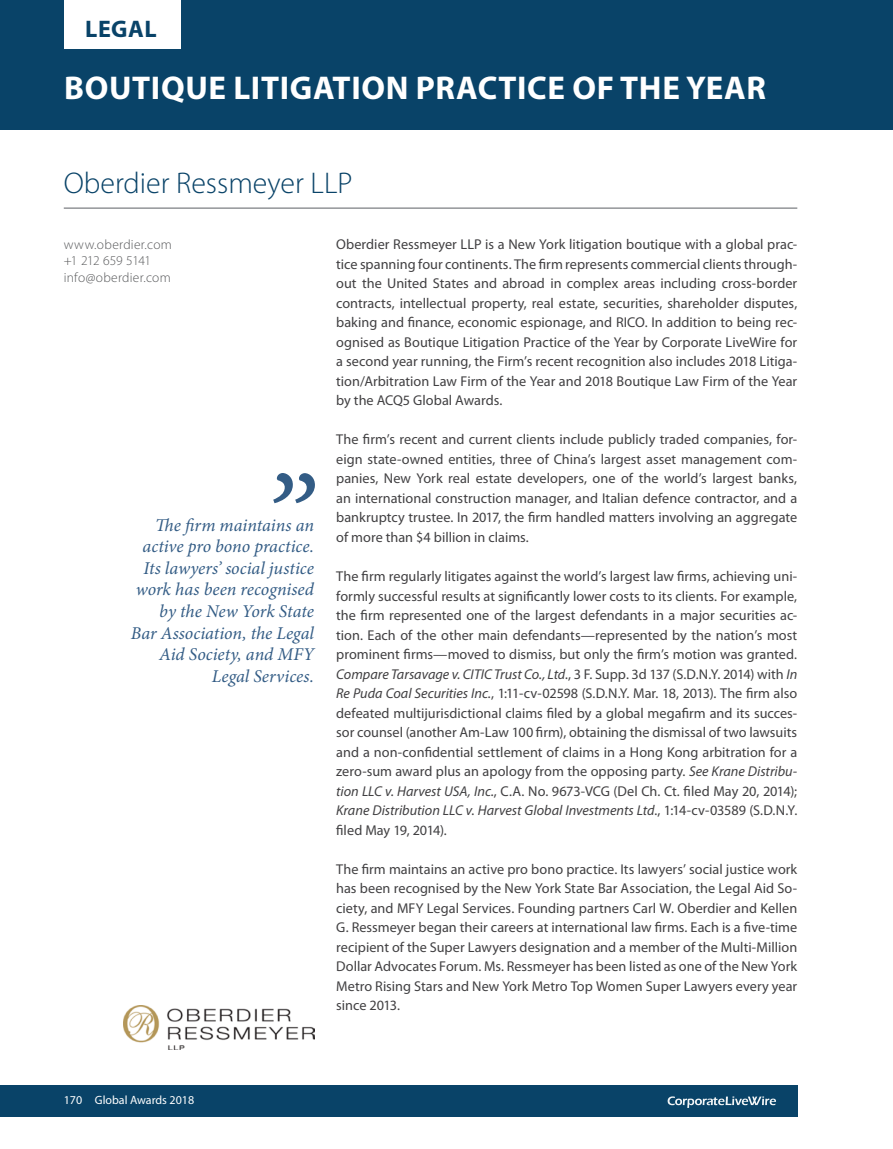
<style>
.page{position:relative;width:893px;height:1149px;background:#fff}
.page>*{position:absolute;margin:0;border:0;box-sizing:border-box;transform-origin:0 0}
.t1{font:700 33px "Myriad Pro";letter-spacing:.02em;color:#fff}
.t2{font:300 30px "Myriad Pro";color:#094368}
.t3{font:700 24px "Myriad Pro";color:#094368}
.t4{font:italic 18px/21.6px "Minion Pro";color:#335c85;text-align:right}
.t5{font:14.25px/19.5px "Myriad Pro";color:#414042;text-align:justify}
.t6{font:300 13.5px/16.5px "Myriad Pro";letter-spacing:.02em;color:#58595b}
.t7{font:12px "Myriad Pro";color:#fff}
.s1{font-style:italic}
</style>
<div class="page">
<div style="left:0;top:1084px;width:797px;height:32px;background:#094368"></div>
<svg style="left:668px;top:1096px;width:108px;height:11px"></svg>
<div style="left:0;top:0;width:893px;height:129px;background:#094368"></div>
<hr style="left:64px;top:207px;width:733px;height:2px;background:#939598">
<svg style="left:273px;top:473px;width:42px;height:30px"></svg>
<img style="left:124px;top:1005px;width:190px;height:44px">
<div style="left:64px;top:0;width:117px;height:48px;background:#fff"></div>
<h3 class="t3" style="left:85px;top:13px;width:28px">LEGAL</h3>
<h1 class="t1" style="left:64px;top:67px;width:203px">BOUTIQUE LITIGATI</h1>
<h1 class="t1" style="left:361px;top:67px;width:114px">ON PRACTICE</h1>
<h1 class="t1" style="left:572px;top:67px;width:69px">OF THE</h1>
<h1 class="t1" style="left:686px;top:67px;width:82px">YEA R</h1>
<h2 class="t2" style="left:64px;top:167px;width:290px">Oberdier Ressmeyer LLP</h2>
<p class="t5" style="left:336px;top:234px;width:463px">Oberdier Ressmeyer LLP is a New York litigation boutique with a global prac&shy;tice spanning four continents. The firm represents commercial clients through&shy;out the United States and abroad in complex areas including cross-border contracts, intellectual property, real estate, securities, shareholder disputes, baking and finance, economic espionage, and RICO. In addition to being rec&shy;ognised as Boutique Litigation Practice of the Year by Corporate LiveWire for a second year running, the Firm’s recent recognition also includes 2018 Litiga&shy;tion/Arbitration Law Firm of the Year and 2018 Boutique Law Firm of the Year by the ACQ5 Global Awards.</p>
<p class="t5" style="left:336px;top:429px;width:463px">The firm’s recent and current clients include publicly traded companies, for&shy;eign state-owned entities, three of China’s largest asset management com&shy;panies, New York real estate developers, one of the world’s largest banks, an international construction manager, and Italian defence contractor, and a bankruptcy trustee. In 2017, the firm handled matters involving an aggregate of more than $4 billion in claims.</p>
<p class="t5" style="left:336px;top:566px;width:463px">The firm regularly litigates against the world’s largest law firms, achieving uni&shy;formly successful results at significantly lower costs to its clients. For example, the firm represented one of the largest defendants in a major securities ac&shy;tion. Each of the other main defendants—represented by the nation’s most prominent firms—moved to dismiss, but only the firm’s motion was granted.<br><span class="s1">Compare Tarsavage v. CITIC Trust Co., Ltd.</span>, 3 F. Supp. 3d 137 (S.D.N.Y. 2014) with <span class="s1">In Re Puda Coal Securities Inc.</span>, 1:11-cv-02598 (S.D.N.Y. Mar. 18, 2013). The firm also defeated multijurisdictional claims filed by a global megafirm and its succes&shy;sor counsel (another Am-Law 100 firm), obtaining the dismissal of two lawsuits and a non-confidential settlement of claims in a Hong Kong arbitration for a zero-sum award plus an apology from the opposing party. <span class="s1">See Krane Distribu&shy;tion LLC v. Harvest USA, Inc.</span>, C.A. No. 9673-VCG (Del Ch. Ct. filed May 20, 2014); <span class="s1">Krane Distribution LLC v. Harvest Global Investments Ltd.</span>, 1:14-cv-03589 (S.D.N.Y. filed May 19, 2014).</p>
<p class="t5" style="left:336px;top:858px;width:463px">The firm maintains an active pro bono practice. Its lawyers’ social justice work has been recognised by the New York State Bar Association, the Legal Aid So&shy;ciety, and MFY Legal Services. Founding partners Carl W. Oberdier and Kellen G. Ressmeyer began their careers at international law firms. Each is a five-time recipient of the Super Lawyers designation and a member of the Multi-Million Dollar Advocates Forum. Ms. Ressmeyer has been listed as one of the New York Metro Rising Stars and New York Metro Top Women Super Lawyers every year since 2013.</p>
<p class="t6" style="left:64px;top:236px;width:110px">www.oberdier.com +1 212 659 5141 info@oberdier.com</p>
<p class="t4" style="left:131px;top:514px;width:185px">The firm maintains an active pro bono practice.<br>Its lawyers’ social justice work has been recognised by the New York State<br>Bar Association, the Legal<br>Aid Society, and MFY<br>Legal Services.</p>
<p class="t7" style="left:64px;top:1092px;width:132px">170 Global Awards 2018</p>
</div>
